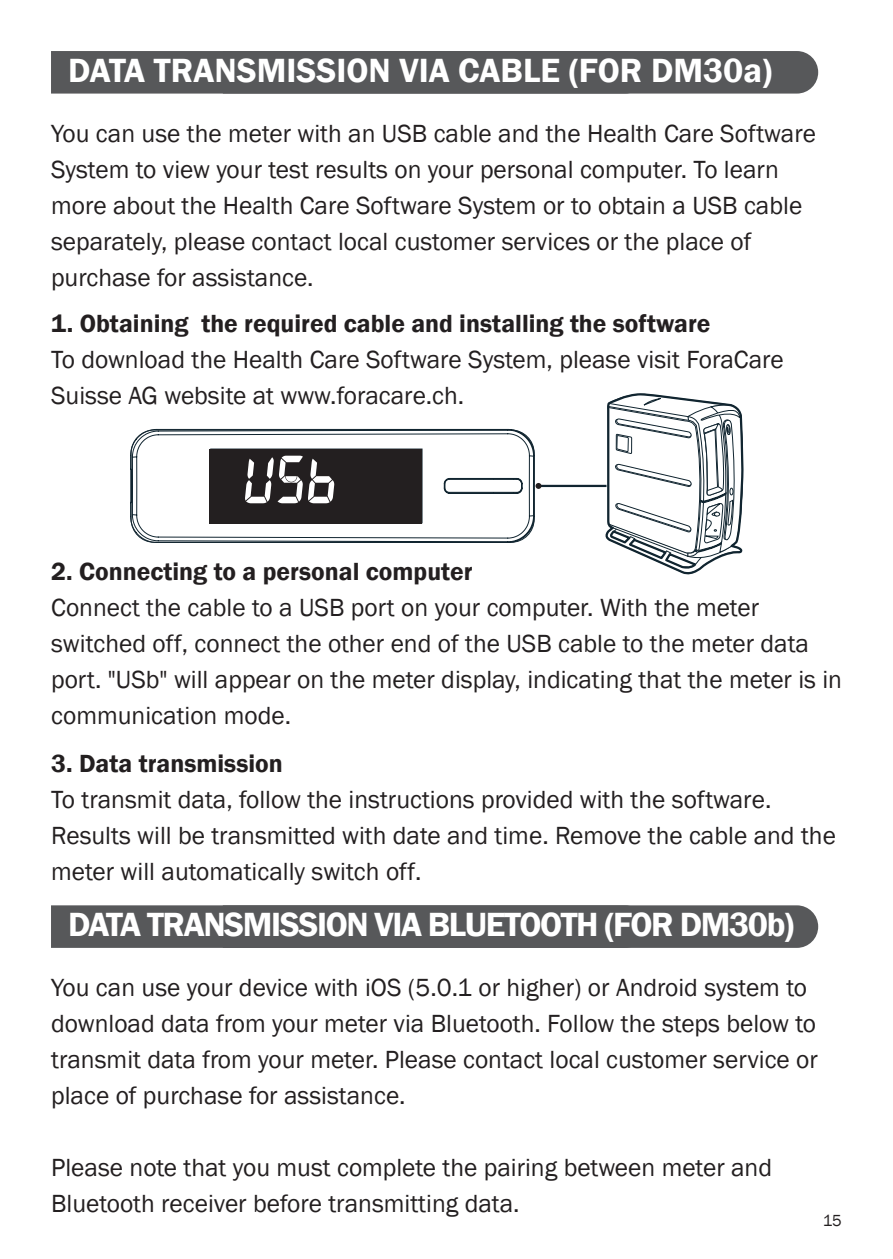
<style>
.page{position:relative;width:893px;height:1259px;background:#fff}
.page>*{position:absolute;margin:0;border:0;box-sizing:border-box;transform-origin:0 0}
.t1{font:600 34.5px "Franklin Gothic";letter-spacing:-.04em;color:#fff}
.t2{font:600 34.5px "Franklin Gothic";color:#fff}
.t3{font:25.5px/36px "Franklin Gothic";color:#231f20}
.t4{font:600 25.5px "Franklin Gothic";color:#231f20}
.t5{font:16.5px "Franklin Gothic";color:#231f20}
</style>
<div class="page">
<div style="left:51px;top:51px;width:767px;height:43px;background:#57585a"></div>
<hr style="left:539px;top:485px;width:67px;height:2px;background:#112530">
<svg style="left:601px;top:393px;width:143px;height:182px"></svg>
<svg style="left:535px;top:483px;width:6px;height:6px"></svg>
<svg style="left:130px;top:429px;width:405px;height:114px"></svg>
<div style="left:209px;top:449px;width:213px;height:74px;background:#231f20"></div>
<svg style="left:245px;top:456px;width:89px;height:47px"></svg>
<div style="left:51px;top:905px;width:767px;height:43px;background:#57585a"></div>
<h1 class="t2" style="left:68px;top:49px;width:705px">DATA TRANSMISSION VIA CABLE (FOR DM30a)</h1>
<p class="t3" style="left:51px;top:116px;width:767px">You can use the meter with an USB cable and the Health Care Software System to view your test results on your personal computer. To learn more about the Health Care Software System or to obtain a USB cable separately, please contact local customer services or the place of purchase for assistance.</p>
<p class="t4" style="left:51px;top:308px;width:661px">1. Obtaining the required cable and installing the software</p>
<p class="t3" style="left:51px;top:342px;width:734px">To download the Health Care Software System, please visit ForaCare<br>Suisse AG website at www.foracare.ch.</p>
<p class="t4" style="left:51px;top:556px;width:423px">2. Connecting to a personal computer</p>
<p class="t3" style="left:51px;top:590px;width:792px">Connect the cable to a USB port on your computer. With the meter switched off, connect the other end of the USB cable to the meter data port. "USb" will appear on the meter display, indicating that the meter is in communication mode.</p>
<p class="t4" style="left:51px;top:748px;width:233px">3. Data transmission</p>
<p class="t3" style="left:51px;top:782px;width:786px">To transmit data, follow the instructions provided with the software.<br>Results will be transmitted with date and time. Remove the cable and the meter will automatically switch off.</p>
<h1 class="t1" style="left:68px;top:903px;width:727px">DATA TRANSMISSION VIA BLUETOOTH (FOR DM30b)</h1>
<p class="t3" style="left:51px;top:970px;width:768px">You can use your device with iOS (5.0.1 or higher) or Android system to download data from your meter via Bluetooth. Follow the steps below to transmit data from your meter. Please contact local customer service or place of purchase for assistance.</p>
<p class="t3" style="left:51px;top:1150px;width:722px">Please note that you must complete the pairing between meter and<br>Bluetooth receiver before transmitting data.</p>
<p class="t5" style="left:823px;top:1210px;width:21px">15</p>
</div>
